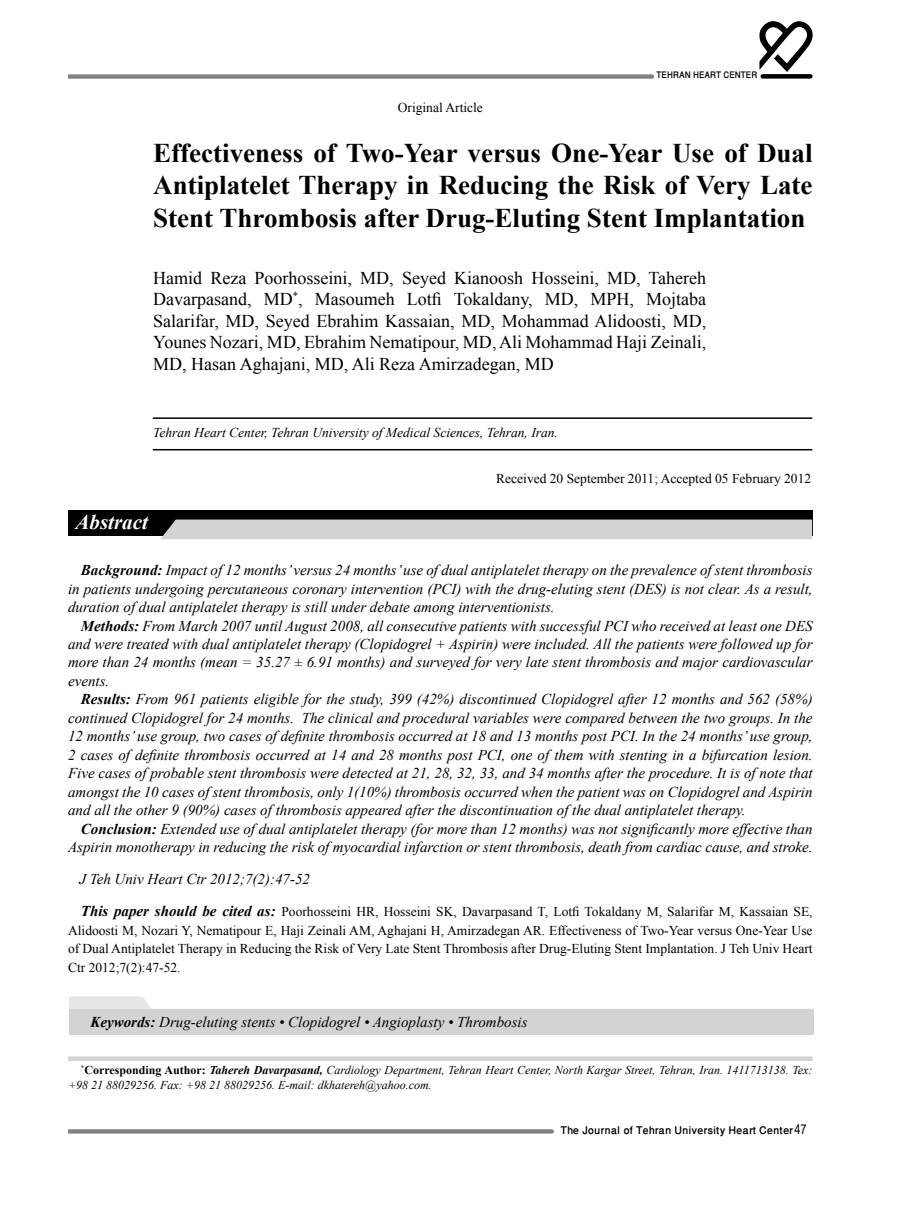
<style>
.page{position:relative;width:902px;height:1208px;background:#fff}
.page>*{position:absolute;margin:0;border:0;box-sizing:border-box;transform-origin:0 0}
.t1{font:700 27px/32.4px "Times New Roman";color:#000;text-align:justify}
.t2{font:italic 700 21px "Times New Roman";color:#fff}
.t3{font:18px/21.6px "Times New Roman";color:#000;text-align:justify}
.t4{font:italic 15px/18.5px "Times New Roman";color:#000;text-align:justify}
.t5{font:500 15px "Win Soft Pro";color:#000}
.t6{font:13.5px/18.5px "Times New Roman";color:#000;text-align:justify}
.t7{font:italic 13.5px "Times New Roman";color:#000}
.t8{font:500 12.75px "Win Soft Pro";color:#000;scale:.9 1}
.t9{font:italic 12px/14.4px "Times New Roman";color:#000}
.s1{font-weight:700}
.s2{font-weight:700;font-style:italic;font-size:15px}
.s3{font-weight:700;font-style:normal}
.s4{font-family:"Arial Narrow";font-weight:400;font-size:13.5px}
</style>
<div class="page">
<svg style="left:68px;top:74px;width:587px;height:5px;background:#909295"></svg>
<svg style="left:759px;top:21px;width:53px;height:51px"></svg>
<div style="left:762px;top:74px;width:48px;height:5px;background:#000"></div>
<svg style="left:68px;top:1129px;width:486px;height:4px;background:#87898c"></svg>
<div style="left:68px;top:1056px;width:744px;height:5px;background:#d1d3d4"></div>
<hr style="left:153px;top:417px;width:659px;height:2px;background:#000">
<hr style="left:153px;top:449px;width:659px;height:1px;background:#000">
<div style="left:68px;top:510px;width:744px;height:25px;background:#000"></div>
<div style="left:160px;top:519px;width:652px;height:20px;background:#d1d3d4"></div>
<svg style="left:69px;top:996px;width:83px;height:13px"></svg>
<div style="left:69px;top:1009px;width:744px;height:26px;background:#d1d3d4"></div>
<p class="t6" style="left:398px;top:98px;width:87px">Original Article</p>
<p class="t8" style="left:656px;top:66px;width:114px">TEHRAN HEART CENTER</p>
<h1 class="t1" style="left:153px;top:136px;width:661px">Effectiveness of Two-Year versus One-Year Use of Dual Antiplatelet Therapy in Reducing the Risk of Very Late Stent Thrombosis after Drug-Eluting Stent Implantation</h1>
<p class="t3" style="left:153px;top:266px;width:554px">Hamid Reza Poorhosseini, MD, Seyed Kianoosh Hosseini, MD, Tahereh Davarpasand, MD<sup>*</sup>, Masoumeh Lotfi Tokaldany, MD, MPH, Mojtaba Salarifar, MD, Seyed Ebrahim Kassaian, MD, Mohammad Alidoosti, MD, Younes Nozari, MD, Ebrahim Nematipour, MD, Ali Mohammad Haji Zeinali, MD, Hasan Aghajani, MD, Ali Reza Amirzadegan, MD</p>
<p class="t7" style="left:153px;top:423px;width:406px">Tehran Heart Center, Tehran University of Medical Sciences, Tehran, Iran.</p>
<p class="t6" style="left:496px;top:469px;width:316px">Received 20 September 2011; Accepted 05 February 2012</p>
<h2 class="t2" style="left:75px;top:507px;width:74px">Abstract</h2>
<p class="t4" style="left:68px;top:560px;width:746px;text-indent:13px"><span class="s1">Background:</span> Impact of 12 months’ versus 24 months’ use of dual antiplatelet therapy on the prevalence of stent thrombosis in patients undergoing percutaneous coronary intervention (PCI) with the drug-eluting stent (DES) is not clear. As a result, duration of dual antiplatelet therapy is still under debate among interventionists.</p>
<p class="t4" style="left:68px;top:616px;width:746px;text-indent:13px"><span class="s1">Methods:</span> From March 2007 until August 2008, all consecutive patients with successful PCI who received at least one DES and were treated with dual antiplatelet therapy (Clopidogrel + Aspirin) were included. All the patients were followed up for more than 24 months (mean = 35.27 ± 6.91 months) and surveyed for very late stent thrombosis and major cardiovascular events.</p>
<p class="t4" style="left:68px;top:689px;width:746px;text-indent:13px"><span class="s1">Results:</span> From 961 patients eligible for the study, 399 (42%) discontinued Clopidogrel after 12 months and 562 (58%) continued Clopidogrel for 24 months. The clinical and procedural variables were compared between the two groups. In the 12 months’ use group, two cases of definite thrombosis occurred at 18 and 13 months post PCI. In the 24 months’ use group, 2 cases of definite thrombosis occurred at 14 and 28 months post PCI, one of them with stenting in a bifurcation lesion.<br>Five cases of probable stent thrombosis were detected at 21, 28, 32, 33, and 34 months after the procedure. It is of note that amongst the 10 cases of stent thrombosis, only 1(10%) thrombosis occurred when the patient was on Clopidogrel and Aspirin and all the other 9 (90%) cases of thrombosis appeared after the discontinuation of the dual antiplatelet therapy.</p>
<p class="t4" style="left:68px;top:819px;width:746px;text-align:right"><span class="s1">Conclusion:</span> Extended use of dual antiplatelet therapy (for more than 12 months) was not significantly more effective than<br>Aspirin monotherapy in reducing the risk of myocardial infarction or stent thrombosis, death from cardiac cause, and stroke.</p>
<p class="t4" style="left:79px;top:869px;width:232px">J Teh Univ Heart Ctr 2012;7(2):47-52</p>
<p class="t6" style="left:68px;top:902px;width:746px;text-indent:13px"><span class="s2">This paper should be cited as:</span> Poorhosseini HR, Hosseini SK, Davarpasand T, Lotfi Tokaldany M, Salarifar M, Kassaian SE, Alidoosti M, Nozari Y, Nematipour E, Haji Zeinali AM, Aghajani H, Amirzadegan AR. Effectiveness of Two-Year versus One-Year Use of Dual Antiplatelet Therapy in Reducing the Risk of Very Late Stent Thrombosis after Drug-Eluting Stent Implantation. J Teh Univ Heart Ctr 2012;7(2):47-52.</p>
<p class="t4" style="left:90px;top:1012px;width:438px"><span class="s1">Keywords:</span> Drug-eluting stents • Clopidogrel • Angioplasty • Thrombosis</p>
<p class="t9" style="left:68px;top:1062px;width:746px;text-indent:13px"><sup>*</sup><span class="s3">Corresponding Author:</span> <span class="s1">Tahereh Davarpasand,</span> Cardiology Department, Tehran Heart Center, North Kargar Street, Tehran, Iran. 1411713138. Tex: +98 21 88029256. Fax: +98 21 88029256. E-mail: dkhatereh@yahoo.com.</p>
<p class="t5" style="left:560px;top:1119px;width:248px">The Journal of Tehran University Heart Center<span class="s4">47</span></p>
</div>
